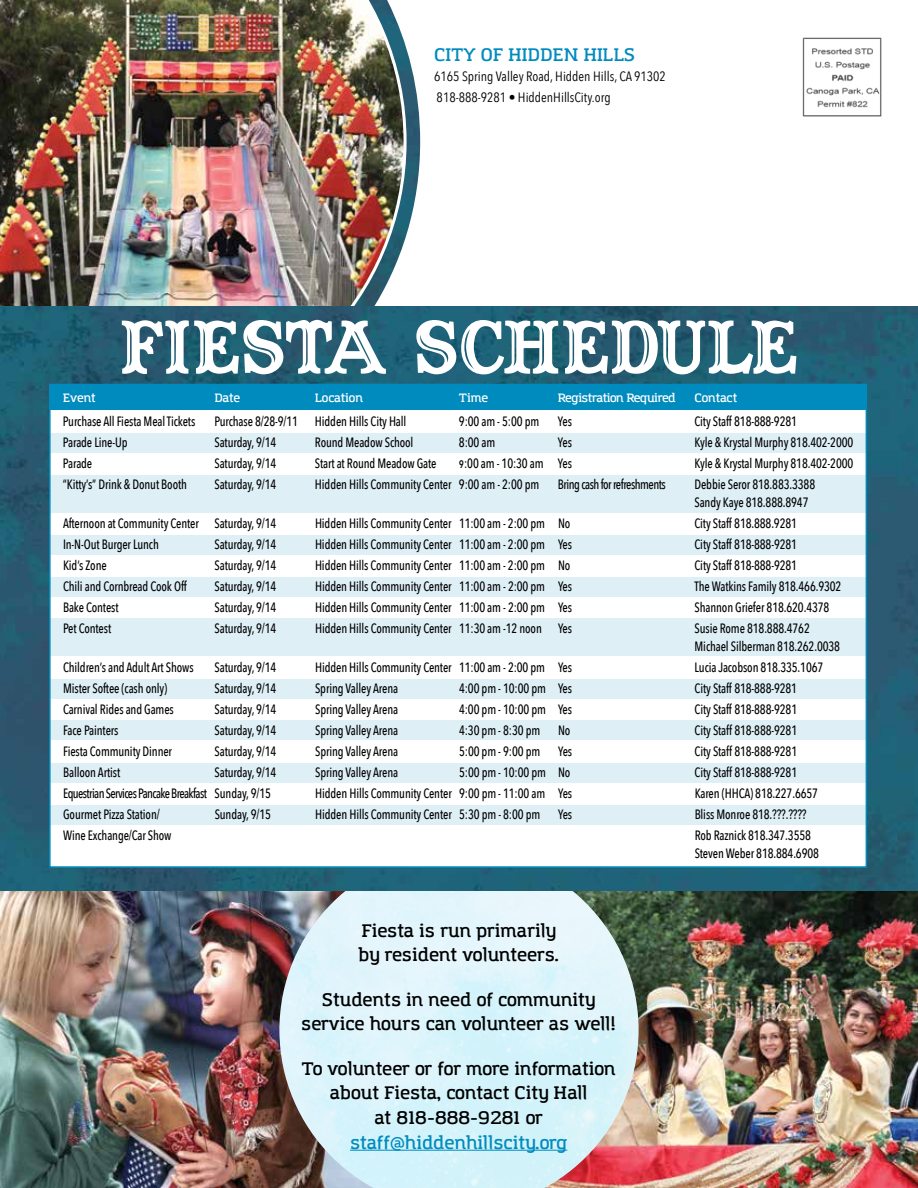
<style>
.page{position:relative;width:918px;height:1188px;background:#fff}
.page>*{position:absolute;margin:0;border:0;box-sizing:border-box;transform-origin:0 0}
.t1{font:72px "Captain Howdy";color:#fff}
.t2{font:600 18px/24.8px "Amazing Grotesk";color:#000;text-align:center}
.t3{font:600 18px "Amazing Grotesk";color:#008bbe}
.t4{font:500 13.5px/18px "Avenir Next Condensed";letter-spacing:-.01em;color:#000;scale:.9 1}
.t5{font:13.5px/20.2px "Avenir Next Condensed";color:#000}
.t6{font:500 13.5px "Avenir Next Condensed";letter-spacing:-.05em;color:#000;scale:.9 1}
.t7{font:500 13.5px "Avenir Next Condensed";letter-spacing:-.04em;color:#000;scale:.9 1}
.t8{font:600 12px "Amazing Grotesk";letter-spacing:-.025em;color:#fff}
</style>
<div class="page">
<img style="left:0;top:891px;width:279px;height:297px">
<img style="left:639px;top:891px;width:279px;height:297px">
<img style="left:279px;top:891px;width:360px;height:297px">
<img style="left:407px;top:51px;width:13px;height:256px">
<img style="left:0;top:0;width:407px;height:307px">
<img style="left:0;top:307px;width:918px;height:584px">
<div style="left:49px;top:384px;width:818px;height:484px;background:#fff;border:2px solid #008bbe"></div>
<div style="left:50px;top:384px;width:816px;height:25px;background:#008bbe"></div>
<div style="left:50px;top:433px;width:816px;height:20px;background:#deeff6"></div>
<div style="left:50px;top:535px;width:816px;height:19px;background:#deeff6"></div>
<div style="left:50px;top:578px;width:816px;height:19px;background:#deeff6"></div>
<div style="left:50px;top:679px;width:816px;height:20px;background:#deeff6"></div>
<div style="left:50px;top:720px;width:816px;height:20px;background:#deeff6"></div>
<div style="left:50px;top:763px;width:816px;height:19px;background:#deeff6"></div>
<div style="left:50px;top:806px;width:816px;height:19px;background:#deeff6"></div>
<div style="left:50px;top:475px;width:816px;height:37px;background:#deeff6"></div>
<div style="left:50px;top:619px;width:816px;height:37px;background:#deeff6"></div>
<hr style="left:350px;top:1150px;width:217px;height:1px;background:#008bbe">
<img style="left:802px;top:37px;width:80px;height:80px">
<h2 class="t3" style="left:434px;top:44px;width:202px">CITY OF HIDDEN HILLS</h2>
<p class="t5" style="left:434px;top:66px;width:233px">6165 Spring Valley Road, Hidden Hills, CA 91302<br>818-888-9281 • HiddenHillsCity.org</p>
<h1 class="t1" style="left:120px;top:302px;width:680px">FIESTA SCHEDULE</h1>
<p class="t8" style="left:63px;top:390px;width:34px">Event</p>
<p class="t8" style="left:214px;top:390px;width:27px">Date</p>
<p class="t8" style="left:315px;top:390px;width:50px">Location</p>
<p class="t8" style="left:459px;top:390px;width:31px">Time</p>
<p class="t8" style="left:558px;top:390px;width:119px">Registration Required</p>
<p class="t8" style="left:694px;top:390px;width:44px">Contact</p>
<p class="t4" style="left:63px;top:412px;width:149px">Purchase All Fiesta Meal Tickets</p>
<p class="t4" style="left:214px;top:412px;width:215px">Purchase 8/28-9/11 Hidden Hills City Hall</p>
<p class="t4" style="left:459px;top:412px;width:91px">9:00 am - 5:00 pm</p>
<p class="t4" style="left:558px;top:412px;width:17px">Yes</p>
<p class="t4" style="left:694px;top:412px;width:115px">City Staff 818-888-9281</p>
<p class="t4" style="left:63px;top:433px;width:73px">Parade Line-Up</p>
<p class="t4" style="left:214px;top:433px;width:70px">Saturday, 9/14</p>
<p class="t4" style="left:315px;top:433px;width:111px">Round Meadow School</p>
<p class="t4" style="left:459px;top:433px;width:42px">8:00 am</p>
<p class="t4" style="left:558px;top:433px;width:17px">Yes</p>
<p class="t4" style="left:694px;top:433px;width:178px">Kyle &amp; Krystal Murphy 818.402-2000</p>
<p class="t4" style="left:63px;top:454px;width:34px">Parade</p>
<p class="t4" style="left:214px;top:454px;width:70px">Saturday, 9/14</p>
<p class="t4" style="left:315px;top:454px;width:137px">Start at Round Meadow Gate</p>
<p class="t4" style="left:459px;top:454px;width:127px">9:00 am - 10:30 am Yes</p>
<p class="t4" style="left:694px;top:454px;width:178px">Kyle &amp; Krystal Murphy 818.402-2000</p>
<p class="t4" style="left:63px;top:475px;width:139px">“Kitty’s” Drink &amp; Donut Booth</p>
<p class="t4" style="left:214px;top:475px;width:70px">Saturday, 9/14</p>
<p class="t4" style="left:315px;top:475px;width:251px">Hidden Hills Community Center 9:00 am - 2:00 pm</p>
<p class="t7" style="left:558px;top:476px;width:121px">Bring cash for refreshments</p>
<p class="t4" style="left:694px;top:475px;width:136px">Debbie Seror 818.883.3388<br>Sandy Kaye 818.888.8947</p>
<p class="t4" style="left:63px;top:514px;width:239px">Afternoon at Community Center Saturday, 9/14</p>
<p class="t4" style="left:315px;top:514px;width:285px">Hidden Hills Community Center 11:00 am - 2:00 pm No</p>
<p class="t4" style="left:695px;top:514px;width:115px">City Staff 818.888.9281</p>
<p class="t4" style="left:63px;top:535px;width:108px">In-N-Out Burger Lunch</p>
<p class="t4" style="left:215px;top:535px;width:70px">Saturday, 9/14</p>
<p class="t4" style="left:315px;top:535px;width:287px">Hidden Hills Community Center 11:00 am - 2:00 pm Yes</p>
<p class="t4" style="left:695px;top:535px;width:115px">City Staff 818-888-9281</p>
<p class="t4" style="left:63px;top:556px;width:50px">Kid’s Zone</p>
<p class="t4" style="left:215px;top:556px;width:70px">Saturday, 9/14</p>
<p class="t4" style="left:315px;top:556px;width:285px">Hidden Hills Community Center 11:00 am - 2:00 pm No</p>
<p class="t4" style="left:695px;top:556px;width:115px">City Staff 818-888-9281</p>
<p class="t4" style="left:63px;top:577px;width:139px">Chili and Cornbread Cook Off</p>
<p class="t4" style="left:215px;top:577px;width:70px">Saturday, 9/14</p>
<p class="t4" style="left:315px;top:577px;width:287px">Hidden Hills Community Center 11:00 am - 2:00 pm Yes</p>
<p class="t4" style="left:695px;top:577px;width:165px">The Watkins Family 818.466.9302</p>
<p class="t4" style="left:63px;top:598px;width:63px">Bake Contest</p>
<p class="t4" style="left:215px;top:598px;width:70px">Saturday, 9/14</p>
<p class="t4" style="left:315px;top:598px;width:287px">Hidden Hills Community Center 11:00 am - 2:00 pm Yes</p>
<p class="t4" style="left:695px;top:598px;width:151px">Shannon Griefer 818.620.4378</p>
<p class="t4" style="left:63px;top:619px;width:55px">Pet Contest</p>
<p class="t4" style="left:215px;top:619px;width:70px">Saturday, 9/14</p>
<p class="t4" style="left:315px;top:619px;width:287px">Hidden Hills Community Center 11:30 am -12 noon Yes</p>
<p class="t4" style="left:695px;top:619px;width:163px">Susie Rome 818.888.4762<br>Michael Silberman 818.262.0038</p>
<p class="t4" style="left:63px;top:658px;width:147px">Children’s and Adult Art Shows</p>
<p class="t4" style="left:215px;top:658px;width:70px">Saturday, 9/14</p>
<p class="t4" style="left:315px;top:658px;width:287px">Hidden Hills Community Center 11:00 am - 2:00 pm Yes</p>
<p class="t4" style="left:695px;top:658px;width:145px">Lucia Jacobson 818.335.1067</p>
<p class="t4" style="left:63px;top:679px;width:117px">Mister Softee (cash only)</p>
<p class="t4" style="left:215px;top:679px;width:70px">Saturday, 9/14</p>
<p class="t4" style="left:315px;top:679px;width:94px">Spring Valley Arena</p>
<p class="t4" style="left:459px;top:679px;width:127px">4:00 pm - 10:00 pm Yes</p>
<p class="t4" style="left:695px;top:679px;width:115px">City Staff 818-888-9281</p>
<p class="t4" style="left:63px;top:700px;width:125px">Carnival Rides and Games</p>
<p class="t4" style="left:215px;top:700px;width:70px">Saturday, 9/14</p>
<p class="t4" style="left:315px;top:700px;width:94px">Spring Valley Arena</p>
<p class="t4" style="left:459px;top:700px;width:127px">4:00 pm - 10:00 pm Yes</p>
<p class="t4" style="left:695px;top:700px;width:115px">City Staff 818-888-9281</p>
<p class="t4" style="left:63px;top:721px;width:63px">Face Painters</p>
<p class="t4" style="left:215px;top:721px;width:70px">Saturday, 9/14</p>
<p class="t4" style="left:315px;top:721px;width:94px">Spring Valley Arena</p>
<p class="t4" style="left:459px;top:721px;width:92px">4:30 pm - 8:30 pm</p>
<p class="t4" style="left:558px;top:721px;width:15px">No</p>
<p class="t4" style="left:695px;top:721px;width:115px">City Staff 818-888-9281</p>
<p class="t4" style="left:63px;top:742px;width:123px">Fiesta Community Dinner</p>
<p class="t4" style="left:215px;top:742px;width:70px">Saturday, 9/14</p>
<p class="t4" style="left:315px;top:742px;width:94px">Spring Valley Arena</p>
<p class="t4" style="left:459px;top:742px;width:92px">5:00 pm - 9:00 pm</p>
<p class="t4" style="left:558px;top:742px;width:17px">Yes</p>
<p class="t4" style="left:695px;top:742px;width:115px">City Staff 818-888-9281</p>
<p class="t4" style="left:63px;top:763px;width:65px">Balloon Artist</p>
<p class="t4" style="left:215px;top:763px;width:70px">Saturday, 9/14</p>
<p class="t4" style="left:315px;top:763px;width:94px">Spring Valley Arena</p>
<p class="t4" style="left:459px;top:763px;width:125px">5:00 pm - 10:00 pm No</p>
<p class="t4" style="left:695px;top:763px;width:115px">City Staff 818-888-9281</p>
<p class="t6" style="left:63px;top:785px;width:232px">Equestrian Services Pancake Breakfast Sunday, 9/15</p>
<p class="t4" style="left:315px;top:784px;width:287px">Hidden Hills Community Center 9:00 pm - 11:00 am Yes</p>
<p class="t4" style="left:695px;top:784px;width:139px">Karen (HHCA) 818.227.6657</p>
<p class="t4" style="left:63px;top:805px;width:109px">Gourmet Pizza Station/</p>
<p class="t4" style="left:215px;top:805px;width:64px">Sunday, 9/15</p>
<p class="t4" style="left:315px;top:805px;width:252px">Hidden Hills Community Center 5:30 pm - 8:00 pm</p>
<p class="t4" style="left:558px;top:805px;width:17px">Yes</p>
<p class="t4" style="left:695px;top:805px;width:126px">Bliss Monroe 818.???.????</p>
<p class="t4" style="left:63px;top:826px;width:122px">Wine Exchange/Car Show</p>
<p class="t4" style="left:695px;top:826px;width:140px">Rob Raznick 818.347.3558<br>Steven Weber 818.884.6908</p>
<h2 class="t2" style="left:358px;top:918px;width:203px;text-align:left">Fiesta is run primarily by resident volunteers.</h2>
<h2 class="t2" style="left:301px;top:987px;width:316px">Students in need of community service hours can volunteer as well!</h2>
<h2 class="t2" style="left:302px;top:1056px;width:316px">To volunteer or for more information about Fiesta, contact City Hall<br>at 818-888-9281 or</h2>
<h2 class="t3" style="left:350px;top:1131px;width:219px">staff@hiddenhillscity.org</h2>
</div>
